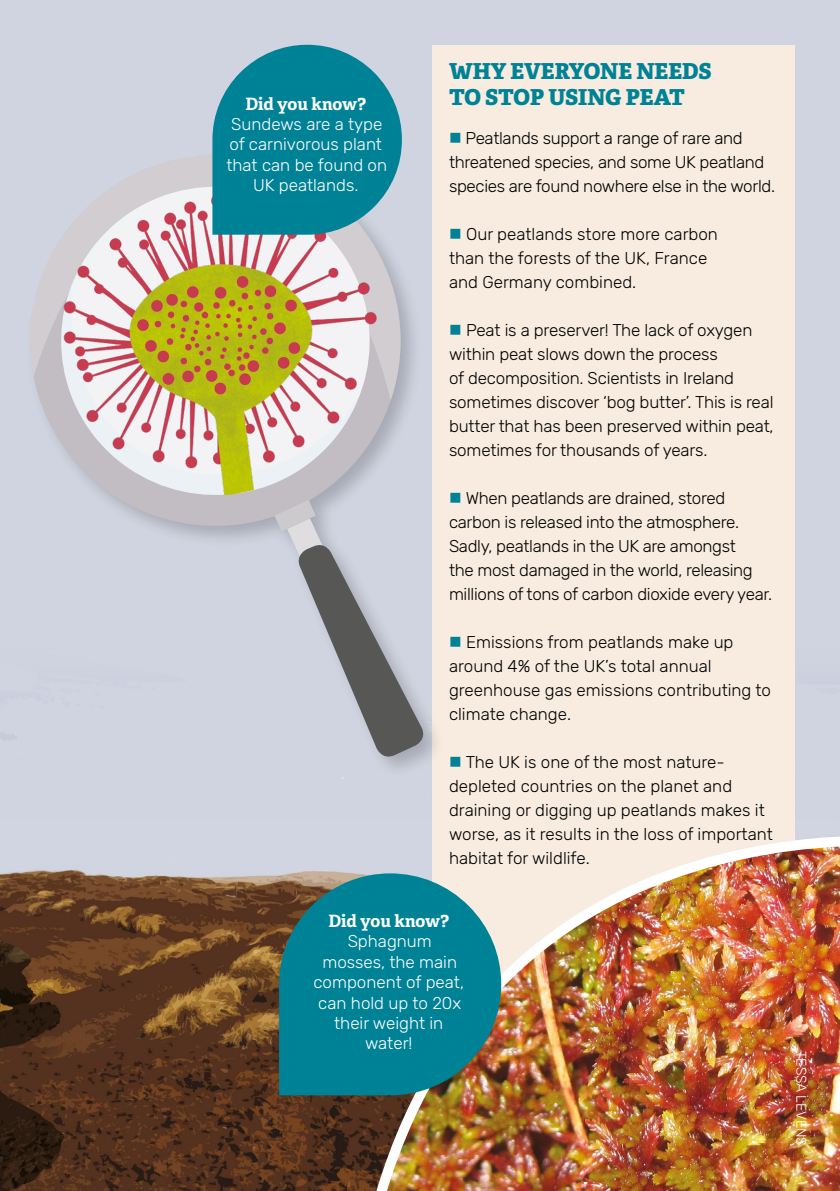
<style>
.page{position:relative;width:840px;height:1191px;background:#fff}
.page>*{position:absolute;margin:0;border:0;box-sizing:border-box;transform-origin:0 0}
.t1{font:800 22px/26.4px "Adelle";color:#008296}
.t2{font:300 17px/24px "Rubik";letter-spacing:-.01em;color:#000}
.t3{font:300 17px/20.4px "Rubik";color:#fff;text-align:center}
.t4{font:700 17px "Adelle";color:#fff}
.t5{font:300 14px "Rubik";letter-spacing:-.01em;color:#fff}
.s1{color:#008296}
</style>
<div class="page">
<div style="left:0;top:0;width:839px;height:1191px;background:#d0d4e0"></div>
<img style="left:0;top:648px;width:795px;height:543px">
<div style="left:432px;top:45px;width:362px;height:1100px;background:#f7ecdf"></div>
<img style="left:352px;top:763px;width:487px;height:428px">
<svg style="left:279px;top:873px;width:222px;height:222px;background:#1c8390"></svg>
<div style="left:25px;top:150px;width:421px;height:629px;background:#000;opacity:.2"></div>
<svg style="left:25px;top:132px;width:399px;height:417px"></svg>
<svg style="left:25px;top:156px;width:394px;height:267px"></svg>
<svg style="left:274px;top:500px;width:153px;height:261px"></svg>
<img style="left:45px;top:179px;width:346px;height:317px">
<svg style="left:212px;top:45px;width:189px;height:190px;background:#218ea1"></svg>
<p class="t4" style="left:245px;top:93px;width:122px">Did you know?</p>
<p class="t3" style="left:226px;top:114px;width:162px">Sundews are a type of carnivorous plant that can be found on<br>UK peatlands.</p>
<p class="t1" style="left:449px;top:57px;width:264px">WHY EVERYONE NEEDS<br>TO STOP USING PEAT</p>
<p class="t2" style="left:449px;top:127px;width:327px"><span class="s1">■</span> Peatlands support a range of rare and threatened species, and some UK peatland species are found nowhere else in the world.</p>
<p class="t2" style="left:449px;top:223px;width:270px"><span class="s1">■</span> Our peatlands store more carbon than the forests of the UK, France and Germany combined.</p>
<p class="t2" style="left:449px;top:319px;width:326px"><span class="s1">■</span> Peat is a preserver! The lack of oxygen within peat slows down the process<br>of decomposition. Scientists in Ireland sometimes discover ‘bog butter’. This is real butter that has been preserved within peat, sometimes for thousands of years.</p>
<p class="t2" style="left:449px;top:487px;width:324px"><span class="s1">■</span> When peatlands are drained, stored carbon is released into the atmosphere.<br>Sadly, peatlands in the UK are amongst<br>the most damaged in the world, releasing millions of tons of carbon dioxide every year.</p>
<p class="t2" style="left:449px;top:631px;width:323px"><span class="s1">■</span> Emissions from peatlands make up around 4% of the UK’s total annual greenhouse gas emissions contributing to climate change.</p>
<p class="t2" style="left:449px;top:751px;width:325px"><span class="s1">■</span> The UK is one of the most nature&shy;depleted countries on the planet and draining or digging up peatlands makes it worse, as it results in the loss of important habitat for wildlife.</p>
<p class="t4" style="left:328px;top:910px;width:122px">Did you know?</p>
<p class="t3" style="left:313px;top:931px;width:152px">Sphagnum mosses, the main component of peat, can hold up to 20x their weight in water!</p>
<p class="t5" style="left:808px;top:1050px;width:96px;rotate:90deg">TESSA LEVENS</p>
</div>
